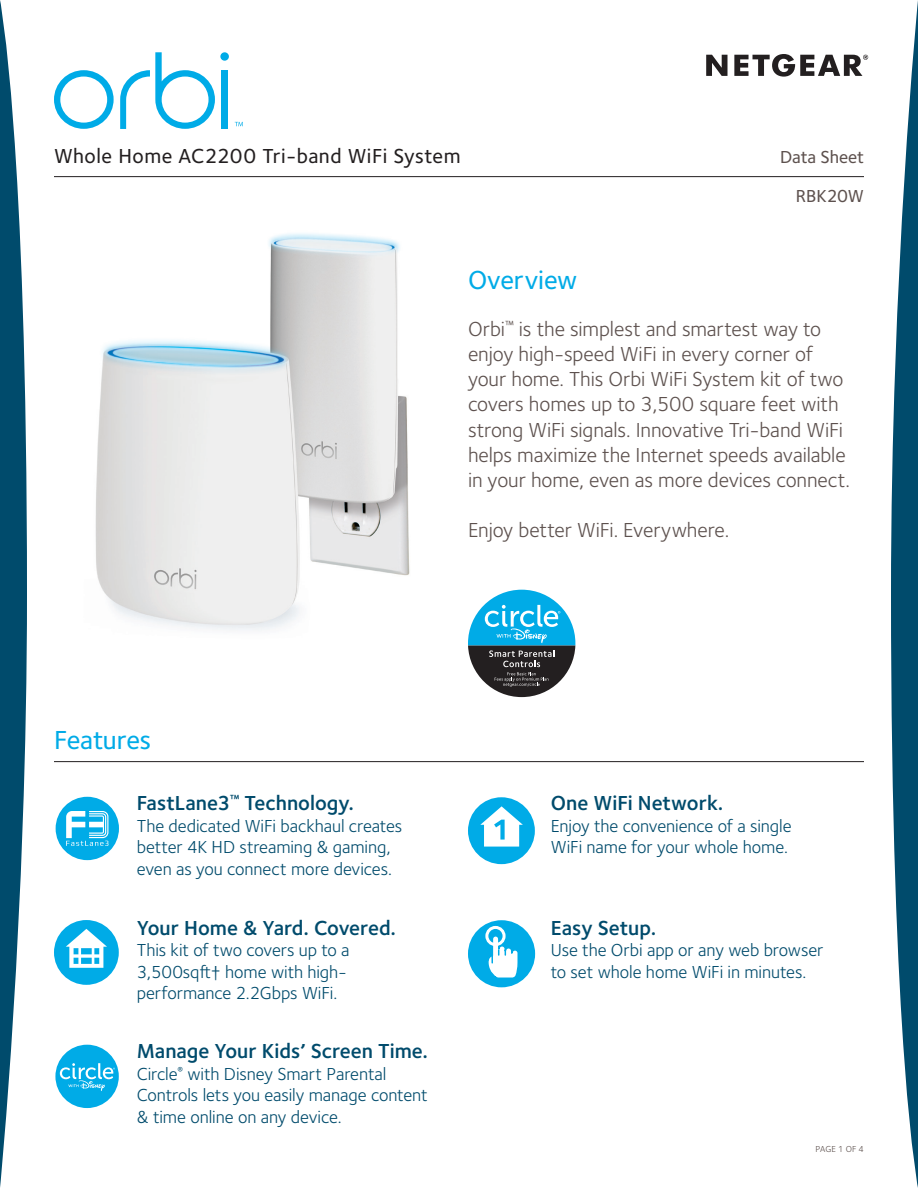
<style>
.page{position:relative;width:918px;height:1188px;background:#fff}
.page>*{position:absolute;margin:0;border:0;box-sizing:border-box;transform-origin:0 0}
.t1{font:500 27px "Foundry Sterling";letter-spacing:-.005em;color:#00abe7}
.t2{font:21px/25.2px "Foundry Sterling";letter-spacing:-.005em;color:#5d514e}
.t3{font:600 21px "Foundry Sterling";color:#004b6c}
.t4{font:500 21px "Foundry Sterling";letter-spacing:.025em;color:#231f20}
.t5{font:18px/21.6px "Foundry Sterling";letter-spacing:-.005em;color:#004b6c}
.t6{font:500 18px/39px "Foundry Sterling";letter-spacing:-.005em;color:#5d514e;text-align:right}
.t7{font:9px "Foundry Sterling";letter-spacing:.02em;color:#5d514e}
</style>
<div class="page">
<hr style="left:54px;top:176px;width:810px;height:1px;background:#231f20">
<svg style="left:0;top:0;width:27px;height:1188px"></svg>
<svg style="left:891px;top:0;width:27px;height:1188px"></svg>
<svg style="left:706px;top:55px;width:22px;height:21px"></svg>
<svg style="left:734px;top:54px;width:134px;height:23px"></svg>
<svg style="left:235px;top:122px;width:8px;height:4px"></svg>
<svg style="left:120px;top:52px;width:95px;height:77px"></svg>
<div style="left:221px;top:70px;width:7px;height:59px;background:#00abe7"></div>
<div style="left:220px;top:52px;width:9px;height:9px;background:#00abe7;border-radius:50%"></div>
<svg style="left:54px;top:70px;width:60px;height:59px"></svg>
<div style="left:468px;top:920px;width:67px;height:67px;background:#00abe7;border-radius:50%"></div>
<svg style="left:487px;top:936px;width:41px;height:47px"></svg>
<div style="left:485px;top:926px;width:21px;height:20px;border:3px solid #fff;border-radius:50%"></div>
<hr style="left:54px;top:761px;width:810px;height:1px;background:#231f20">
<div style="left:54px;top:920px;width:65px;height:65px;background:#00abe7;border-radius:50%"></div>
<svg style="left:66px;top:929px;width:41px;height:39px"></svg>
<div style="left:56px;top:797px;width:63px;height:63px;background:#00abe7;border-radius:50%"></div>
<svg style="left:66px;top:811px;width:42px;height:35px"></svg>
<div style="left:55px;top:1045px;width:64px;height:63px;background:#00abe7;border-radius:50%"></div>
<svg style="left:60px;top:1063px;width:55px;height:28px"></svg>
<div style="left:468px;top:797px;width:67px;height:67px;background:#00abe7;border-radius:50%"></div>
<svg style="left:480px;top:806px;width:43px;height:41px"></svg>
<svg style="left:468px;top:590px;width:107px;height:107px"></svg>
<img style="left:95px;top:233px;width:315px;height:398px">
<p class="t4" style="left:54px;top:143px;width:408px">Whole Home AC2200 Tri-band WiFi System</p>
<p class="t6" style="left:780px;top:138px;width:85px">Data Sheet<br>RBK20W</p>
<h1 class="t1" style="left:468px;top:264px;width:111px">Overview</h1>
<p class="t2" style="left:468px;top:316px;width:384px">Orbi<sup>™</sup> is the simplest and smartest way to enjoy high-speed WiFi in every corner of your home. This Orbi WiFi System kit of two covers homes up to 3,500 square feet with strong WiFi signals. Innovative Tri-band WiFi helps maximize the Internet speeds available in your home, even as more devices connect.</p>
<p class="t2" style="left:468px;top:518px;width:263px">Enjoy better WiFi. Everywhere.</p>
<h1 class="t1" style="left:54px;top:724px;width:99px">Features</h1>
<p class="t3" style="left:137px;top:790px;width:219px">FastLane3<sup>™</sup> Technology.</p>
<p class="t5" style="left:137px;top:815px;width:267px">The dedicated WiFi backhaul creates better 4K HD streaming &amp; gaming, even as you connect more devices.</p>
<p class="t3" style="left:137px;top:915px;width:261px">Your Home &amp; Yard. Covered.</p>
<p class="t5" style="left:137px;top:940px;width:214px">This kit of two covers up to a<br>3,500sqft† home with high&shy;performance 2.2Gbps WiFi.</p>
<p class="t3" style="left:137px;top:1039px;width:293px">Manage Your Kids’ Screen Time.</p>
<p class="t5" style="left:137px;top:1063px;width:292px">Circle<sup>®</sup> with Disney Smart Parental<br>Controls lets you easily manage content &amp; time online on any device.</p>
<p class="t3" style="left:551px;top:790px;width:174px">One WiFi Network.</p>
<p class="t5" style="left:551px;top:815px;width:242px">Enjoy the convenience of a single<br>WiFi name for your whole home.</p>
<p class="t3" style="left:551px;top:915px;width:107px">Easy Setup.</p>
<p class="t5" style="left:551px;top:940px;width:274px">Use the Orbi app or any web browser to set whole home WiFi in minutes.</p>
<p class="t7" style="left:815px;top:1144px;width:50px">PAGE 1 OF 4</p>
</div>
